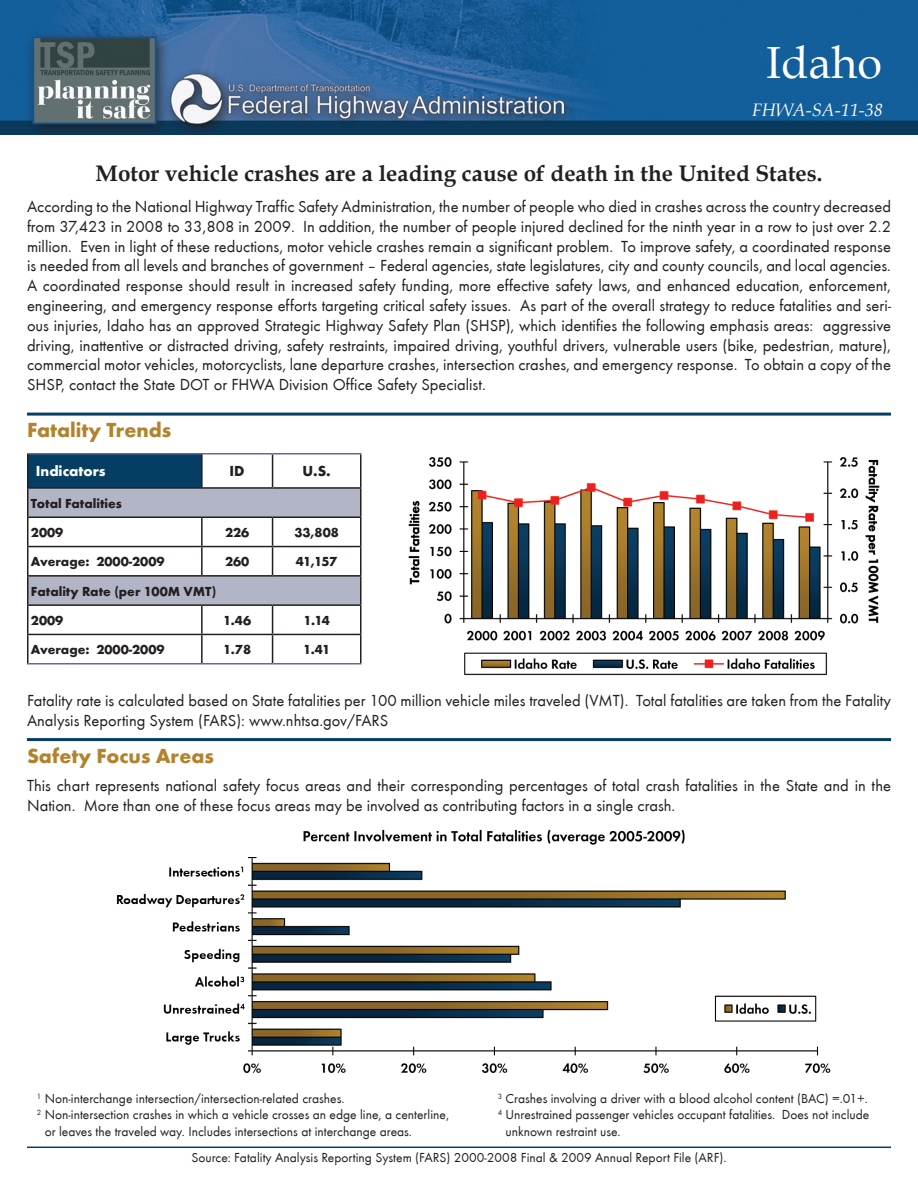
<style>
.page{position:relative;width:918px;height:1188px;background:#fff}
.page>*{position:absolute;margin:0;border:0;box-sizing:border-box;transform-origin:0 0}
.t1{font:45px "Book Antiqua";color:#fff}
.heading1{font:700 22.5px "Book Antiqua";color:#231f20}
.heading2{font:700 21px "Futura T";color:#b2832c}
.contacts{font:italic 18px "Book Antiqua";color:#fff}
.body{font:16.5px/19.8px "Futura T";color:#231f20}
.TableHead{font:700 15px "Futura T";color:#fff}
.TableHead-2{font:700 15px "Futura T";color:#231f20}
.source{font:13.5px/16.2px "Futura T";color:#231f20}
.TableBodyText_tbt{font:700 13.5px "Futura T";color:#231f20}
</style>
<div class="page">
<hr style="left:27px;top:1147px;width:864px;height:1px;background:#063e63">
<img style="left:116px;top:829px;width:715px;height:244px">
<img style="left:408px;top:457px;width:472px;height:219px">
<img style="left:0;top:0;width:918px;height:135px">
<hr style="left:27px;top:413px;width:864px;height:3px;background:#063e63">
<div style="left:28px;top:454px;width:174px;height:34px;background:#063e63"></div>
<hr style="left:27px;top:453px;width:175px;height:1px;background:#669">
<hr style="left:202px;top:453px;width:71px;height:1px;background:#669">
<hr style="left:273px;top:453px;width:89px;height:1px;background:#669">
<hr style="left:27px;top:663px;width:175px;height:1px;background:#669">
<hr style="left:202px;top:663px;width:71px;height:1px;background:#669">
<hr style="left:273px;top:663px;width:89px;height:1px;background:#669">
<hr style="left:27px;top:454px;width:1px;height:33px;background:#231f20">
<hr style="left:201px;top:454px;width:2px;height:33px;background:#231f20">
<hr style="left:272px;top:454px;width:1px;height:33px;background:#231f20">
<hr style="left:360px;top:454px;width:2px;height:33px;background:#231f20">
<hr style="left:27px;top:487px;width:175px;height:2px;background:#231f20">
<hr style="left:202px;top:487px;width:71px;height:2px;background:#231f20">
<hr style="left:273px;top:487px;width:89px;height:2px;background:#231f20">
<hr style="left:360px;top:489px;width:2px;height:27px;background:#231f20">
<hr style="left:273px;top:516px;width:89px;height:2px;background:#231f20">
<hr style="left:360px;top:518px;width:2px;height:28px;background:#231f20">
<hr style="left:273px;top:546px;width:89px;height:1px;background:#231f20">
<hr style="left:360px;top:547px;width:2px;height:28px;background:#231f20">
<hr style="left:273px;top:575px;width:89px;height:2px;background:#231f20">
<hr style="left:360px;top:577px;width:2px;height:27px;background:#231f20">
<hr style="left:273px;top:604px;width:89px;height:2px;background:#231f20">
<hr style="left:360px;top:606px;width:2px;height:28px;background:#231f20">
<hr style="left:273px;top:634px;width:89px;height:1px;background:#231f20">
<svg style="left:27px;top:488px;width:334px;height:175px"></svg>
<hr style="left:360px;top:635px;width:2px;height:28px;background:#231f20">
<hr style="left:27px;top:738px;width:864px;height:3px;background:#063e63">
<p class="t1" style="left:766px;top:31px;width:117px">Idaho</p>
<p class="contacts" style="left:752px;top:97px;width:132px">FHWA-SA-11-38</p>
<p class="heading1" style="left:96px;top:158px;width:728px">Motor vehicle crashes are a leading cause of death in the United States.</p>
<p class="body" style="left:27px;top:197px;width:866px;text-align:justify">According to the National Highway Traffic Safety Administration, the number of people who died in crashes across the country decreased from 37,423 in 2008 to 33,808 in 2009. In addition, the number of people injured declined for the ninth year in a row to just over 2.2 million. Even in light of these reductions, motor vehicle crashes remain a significant problem. To improve safety, a coordinated response is needed from all levels and branches of government – Federal agencies, state legislatures, city and county councils, and local agencies.<br>A coordinated response should result in increased safety funding, more effective safety laws, and enhanced education, enforcement, engineering, and emergency response efforts targeting critical safety issues. As part of the overall strategy to reduce fatalities and seri&shy;ous injuries, Idaho has an approved Strategic Highway Safety Plan (SHSP), which identifies the following emphasis areas: aggressive driving, inattentive or distracted driving, safety restraints, impaired driving, youthful drivers, vulnerable users (bike, pedestrian, mature), commercial motor vehicles, motorcyclists, lane departure crashes, intersection crashes, and emergency response. To obtain a copy of the SHSP, contact the State DOT or FHWA Division Office Safety Specialist.</p>
<p class="heading2" style="left:27px;top:418px;width:146px">Fatality Trends</p>
<p class="TableHead" style="left:36px;top:463px;width:71px">Indicators</p>
<p class="TableHead-2" style="left:230px;top:463px;width:17px">ID</p>
<p class="TableHead-2" style="left:302px;top:463px;width:30px">U.S.</p>
<p class="TableBodyText_tbt" style="left:31px;top:495px;width:93px">Total Fatalities</p>
<p class="TableBodyText_tbt" style="left:31px;top:524px;width:34px">2009</p>
<p class="TableBodyText_tbt" style="left:225px;top:524px;width:26px">226</p>
<p class="TableBodyText_tbt" style="left:294px;top:524px;width:46px">33,808</p>
<p class="TableBodyText_tbt" style="left:31px;top:554px;width:135px">Average: 2000-2009</p>
<p class="TableBodyText_tbt" style="left:225px;top:554px;width:26px">260</p>
<p class="TableBodyText_tbt" style="left:296px;top:554px;width:43px">41,157</p>
<p class="TableBodyText_tbt" style="left:31px;top:583px;width:187px">Fatality Rate (per 100M VMT)</p>
<p class="TableBodyText_tbt" style="left:31px;top:612px;width:34px">2009</p>
<p class="TableBodyText_tbt" style="left:223px;top:612px;width:29px">1.46</p>
<p class="TableBodyText_tbt" style="left:303px;top:612px;width:28px">1.14</p>
<p class="TableBodyText_tbt" style="left:31px;top:642px;width:135px">Average: 2000-2009</p>
<p class="TableBodyText_tbt" style="left:223px;top:642px;width:29px">1.78</p>
<p class="TableBodyText_tbt" style="left:303px;top:642px;width:29px">1.41</p>
<p class="body" style="left:27px;top:691px;width:866px">Fatality rate is calculated based on State fatalities per 100 million vehicle miles traveled (VMT). Total fatalities are taken from the Fatality<br>Analysis Reporting System (FARS): www.nhtsa.gov/FARS</p>
<p class="heading2" style="left:27px;top:743px;width:188px">Safety Focus Areas</p>
<p class="body" style="left:27px;top:776px;width:866px">This chart represents national safety focus areas and their corresponding percentages of total crash fatalities in the State and in the<br>Nation. More than one of these focus areas may be involved as contributing factors in a single crash.</p>
<p class="source" style="left:37px;top:1091px;width:309px"><sup>1</sup> Non-interchange intersection/intersection-related crashes.</p>
<p class="source" style="left:45px;top:1107px;width:406px;text-indent:-8px"><sup>2</sup> Non-intersection crashes in which a vehicle crosses an edge line, a centerline, or leaves the traveled way. Includes intersections at interchange areas.</p>
<p class="source" style="left:498px;top:1091px;width:372px"><sup>3</sup> Crashes involving a driver with a blood alcohol content (BAC) =.01+.</p>
<p class="source" style="left:506px;top:1107px;width:365px;text-indent:-8px"><sup>4</sup> Unrestrained passenger vehicles occupant fatalities. Does not include unknown restraint use.</p>
<p class="source" style="left:191px;top:1150px;width:537px">Source: Fatality Analysis Reporting System (FARS) 2000-2008 Final &amp; 2009 Annual Report File (ARF).</p>
</div>
